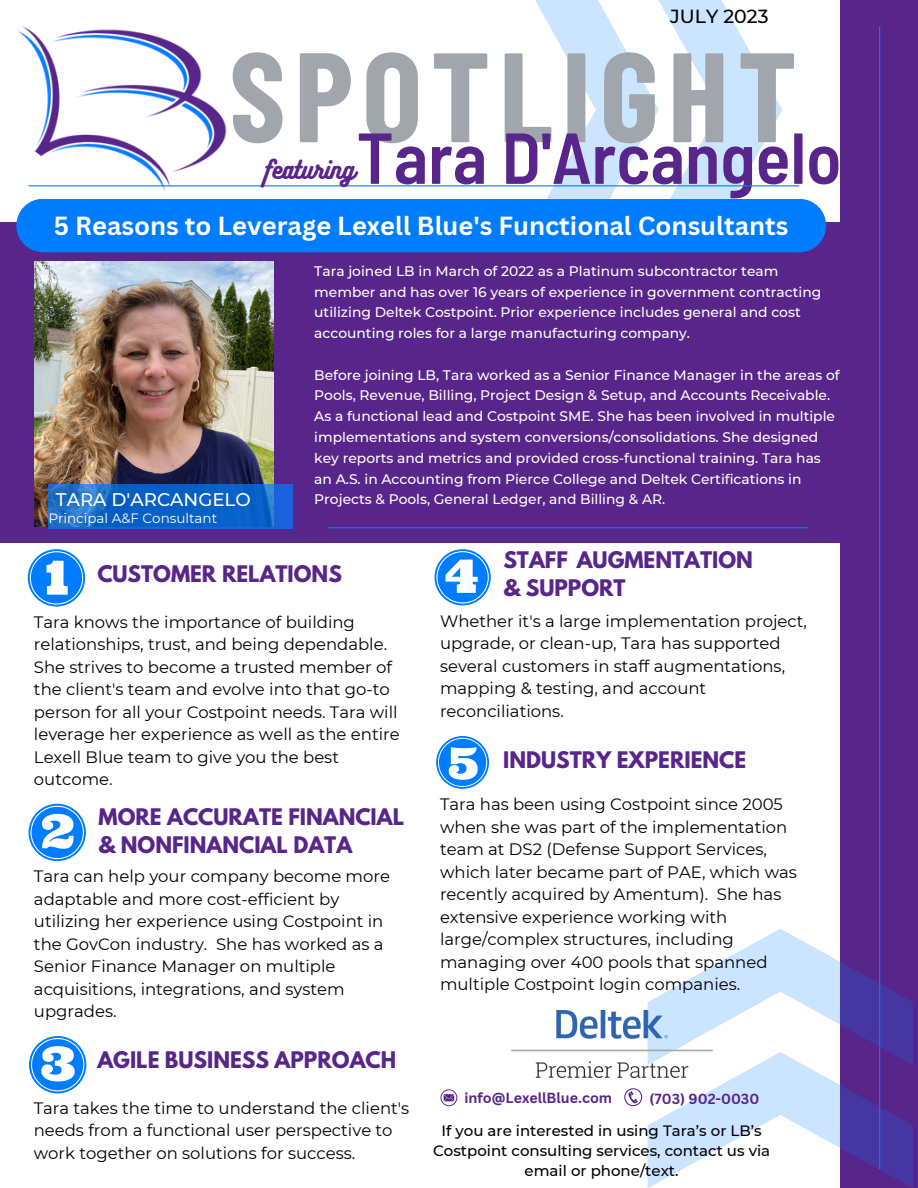
<style>
.page{position:relative;width:918px;height:1188px;background:#fff}
.page>*{position:absolute;margin:0;border:0;box-sizing:border-box;transform-origin:0 0}
.t1{font:700 126.9px "Barlow Condensed";letter-spacing:.07em;color:#a0a6ac}
.t2{font:600 semi-condensed 72px "Barlow";color:#58258a}
.t3{font:700 25.5px "Canva Sans";color:#fff}
.t4{font:22.5px "Bukhari Script";color:#58258a}
.t5{font:700 20.25px/28.2px "League Spartan";color:#58258a}
.t6{font:500 18.9px "Montserrat";color:#000}
.t7{font:500 18.3px "Montserrat";color:#fff}
.t8{font:16.5px/22.5px "Montserrat";color:#000}
.t9{font:500 15px/20.2px "Montserrat";color:#000;text-align:center}
.t10{font:700 14.25px "Canva Sans";color:#58258a}
.t11{font:500 13.8px/20.7px "Montserrat";color:#fff}
.t12{font:13.5px "Montserrat";color:#fff}
</style>
<div class="page">
<svg style="left:522px;top:0;width:260px;height:199px"></svg>
<div style="left:0;top:222px;width:918px;height:321px;background:#58258a"></div>
<div style="left:840px;top:0;width:78px;height:1188px;background:#58258a"></div>
<svg style="left:648px;top:929px;width:265px;height:259px"></svg>
<hr style="left:879px;top:26px;width:1px;height:1143px;background:#007dff">
<div style="left:16px;top:199px;width:810px;height:53px;background:#007dff;border-radius:27px"></div>
<hr style="left:328px;top:527px;width:480px;height:1px;background:#007dff">
<img style="left:17px;top:26px;width:214px;height:176px">
<hr style="left:29px;top:185px;width:770px;height:1px;background:#007dff">
<svg style="left:29px;top:804px;width:57px;height:57px"></svg>
<svg style="left:29px;top:1036px;width:57px;height:57px"></svg>
<svg style="left:436px;top:736px;width:53px;height:53px"></svg>
<svg style="left:28px;top:549px;width:57px;height:58px"></svg>
<svg style="left:435px;top:549px;width:56px;height:56px"></svg>
<img style="left:512px;top:1010px;width:201px;height:68px">
<svg style="left:624px;top:1088px;width:18px;height:18px"></svg>
<svg style="left:440px;top:1089px;width:17px;height:17px"></svg>
<img style="left:35px;top:261px;width:238px;height:266px">
<svg style="left:48px;top:484px;width:244px;height:44px;background:#1065c9"></svg>
<p class="t6" style="left:670px;top:5px;width:100px">JULY 2023</p>
<p class="t1" style="left:229px;top:15px;width:569px">SPOTLIGHT</p>
<p class="t2" style="left:357px;top:112px;width:486px">Tara D'Arcangelo</p>
<p class="t4" style="left:265px;top:155px;width:91px">featuring</p>
<p class="t3" style="left:54px;top:208px;width:736px">5 Reasons to Leverage Lexell Blue's Functional Consultants</p>
<p class="t7" style="left:56px;top:488px;width:196px">TARA D'ARCANGELO</p>
<p class="t12" style="left:48px;top:510px;width:170px">Principal A&amp;F Consultant</p>
<p class="t11" style="left:314px;top:261px;width:509px">Tara joined LB in March of 2022 as a Platinum subcontractor team member and has over 16 years of experience in government contracting utilizing Deltek Costpoint. Prior experience includes general and cost accounting roles for a large manufacturing company.</p>
<p class="t11" style="left:314px;top:364px;width:527px">Before joining LB, Tara worked as a Senior Finance Manager in the areas of Pools, Revenue, Billing, Project Design &amp; Setup, and Accounts Receivable.<br>As a functional lead and Costpoint SME. She has been involved in multiple implementations and system conversions/consolidations. She designed key reports and metrics and provided cross-functional training. Tara has an A.S. in Accounting from Pierce College and Deltek Certifications in Projects &amp; Pools, General Ledger, and Billing &amp; AR.</p>
<p class="t5" style="left:97px;top:562px;width:246px">CUSTOMER RELATIONS</p>
<p class="t5" style="left:503px;top:548px;width:251px">STAFF AUGMENTATION &amp; SUPPORT</p>
<p class="t8" style="left:34px;top:611px;width:367px">Tara knows the importance of building relationships, trust, and being dependable.<br>She strives to become a trusted member of the client's team and evolve into that go-to person for all your Costpoint needs. Tara will leverage her experience as well as the entire Lexell Blue team to give you the best outcome.</p>
<p class="t8" style="left:440px;top:609px;width:369px">Whether it's a large implementation project, upgrade, or clean-up, Tara has supported several customers in staff augmentations, mapping &amp; testing, and account reconciliations.</p>
<p class="t8" style="left:440px;top:793px;width:358px">Tara has been using Costpoint since 2005 when she was part of the implementation team at DS2 (Defense Support Services, which later became part of PAE, which was recently acquired by Amentum). She has extensive experience working with large/complex structures, including managing over 400 pools that spanned multiple Costpoint login companies.</p>
<p class="t5" style="left:503px;top:748px;width:244px">INDUSTRY EXPERIENCE</p>
<p class="t5" style="left:99px;top:806px;width:307px">MORE ACCURATE FINANCIAL &amp; NONFINANCIAL DATA</p>
<p class="t8" style="left:34px;top:865px;width:358px">Tara can help your company become more adaptable and more cost-efficient by utilizing her experience using Costpoint in the GovCon industry. She has worked as a Senior Finance Manager on multiple acquisitions, integrations, and system upgrades.</p>
<p class="t5" style="left:97px;top:1049px;width:300px">AGILE BUSINESS APPROACH</p>
<p class="t8" style="left:34px;top:1097px;width:377px">Tara takes the time to understand the client's needs from a functional user perspective to work together on solutions for success.</p>
<p class="t10" style="left:464px;top:1088px;width:149px">info@LexellBlue.com</p>
<p class="t10" style="left:650px;top:1088px;width:111px">(703) 902-0030</p>
<p class="t9" style="left:433px;top:1120px;width:339px">If you are interested in using Tara’s or LB’s<br>Costpoint consulting services, contact us via email or phone/text.</p>
</div>
